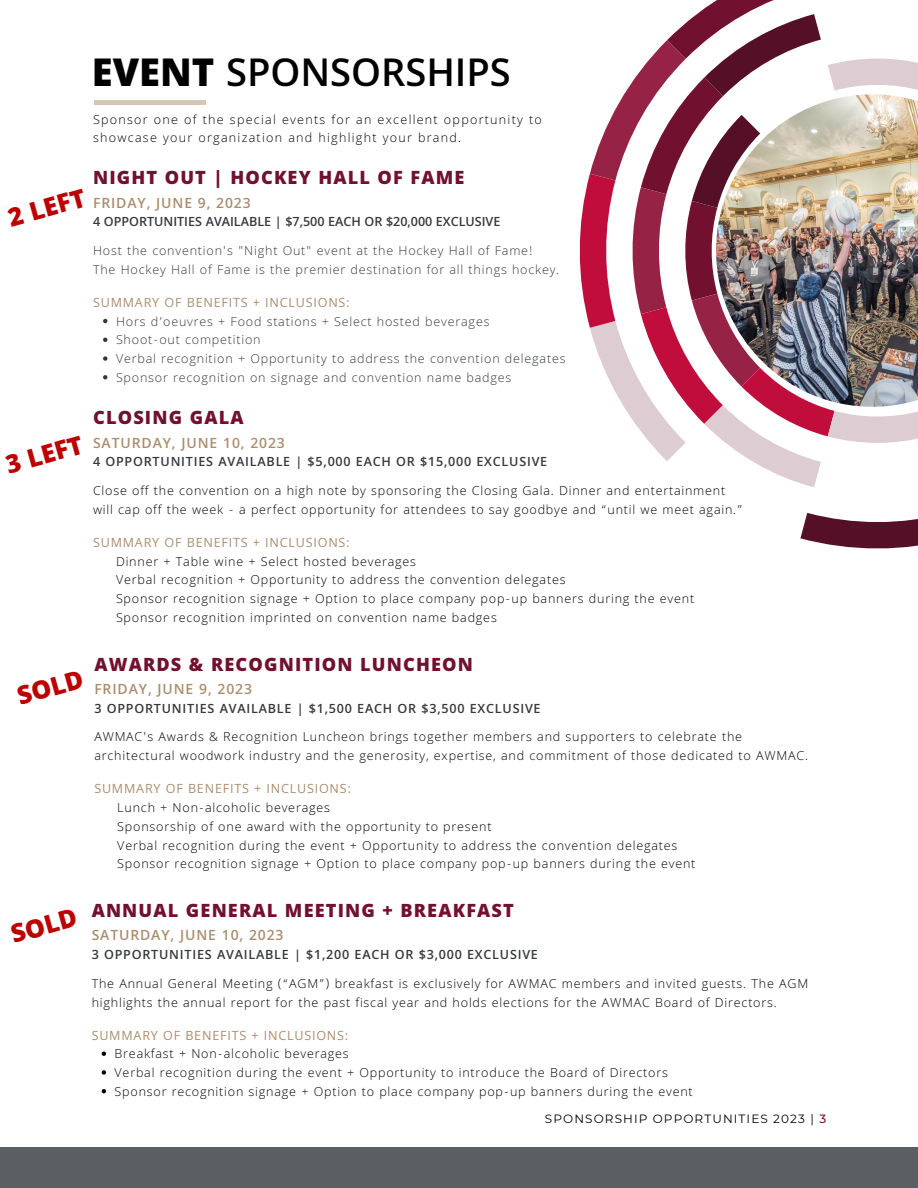
<style>
.page{position:relative;width:918px;height:1188px;background:#fff}
.page>*{position:absolute;margin:0;border:0;box-sizing:border-box;transform-origin:0 0}
.t1{font:600 40.95px "Khula";color:#000}
.t2{font:800 27px "Khula";color:#bd0000}
.t3{font:800 19.5px "Khula";letter-spacing:.06em;color:#72112f}
.t4{font:600 15px "Khula";letter-spacing:.06em;color:#aa8d6e}
.t5{font:300 13.5px/18.8px "Khula";letter-spacing:.06em;color:#000}
.t6{font:300 13.5px/18.8px "Khula";letter-spacing:.06em;color:#33383a}
.t7{font:600 13.5px "Khula";letter-spacing:.06em;color:#33383a}
.t8{font:13.5px "Khula";letter-spacing:.06em;color:#aa8d6e}
.t9{font:300 13.5px/18px "Khula";letter-spacing:.095em;color:#000}
.t10{font:600 13.5px "Khula";color:#33383a}
.t11{font:12px "Montserrat";letter-spacing:.095em;color:#000}
.s1{font-weight:800}
.s2{font-weight:500;color:#72112f}
</style>
<div class="page">
<div style="left:0;top:1148px;width:918px;height:40px;background:#5b5f61"></div>
<svg style="left:800px;top:513px;width:118px;height:36px"></svg>
<svg style="left:579px;top:0;width:339px;height:487px"></svg>
<img style="left:716px;top:94px;width:202px;height:313px">
<hr style="left:94px;top:100px;width:112px;height:4px;background:#d5c6b7">
<svg style="left:103px;top:319px;width:4px;height:4px"></svg>
<svg style="left:103px;top:338px;width:4px;height:4px"></svg>
<svg style="left:103px;top:356px;width:4px;height:5px"></svg>
<svg style="left:103px;top:375px;width:4px;height:4px"></svg>
<svg style="left:102px;top:1052px;width:4px;height:4px"></svg>
<svg style="left:102px;top:1070px;width:4px;height:5px"></svg>
<svg style="left:102px;top:1089px;width:4px;height:4px"></svg>
<h1 class="t1" style="left:92px;top:48px;width:421px"><span class="s1">EVENT</span> SPONSORSHIPS</h1>
<p class="t9" style="left:93px;top:110px;width:450px">Sponsor one of the special events for an excellent opportunity to showcase your organization and highlight your brand.</p>
<h3 class="t3" style="left:93px;top:166px;width:373px">NIGHT OUT | HOCKEY HALL OF FAME</h3>
<p class="t4" style="left:93px;top:194px;width:159px">FRIDAY, JUNE 9, 2023</p>
<p class="t10" style="left:93px;top:214px;width:409px">4 OPPORTUNITIES AVAILABLE | $7,500 EACH OR $20,000 EXCLUSIVE</p>
<p class="t6" style="left:93px;top:241px;width:468px">Host the convention's "Night Out" event at the Hockey Hall of Fame!<br>The Hockey Hall of Fame is the premier destination for all things hockey.</p>
<p class="t8" style="left:93px;top:294px;width:258px">SUMMARY OF BENEFITS + INCLUSIONS:</p>
<h2 class="t2" style="left:4px;top:203px;width:80px;rotate:-16deg">2 LEFT</h2>
<p class="t6" style="left:116px;top:312px;width:451px">Hors d’oeuvres + Food stations + Select hosted beverages<br>Shoot-out competition<br>Verbal recognition + Opportunity to address the convention delegates Sponsor recognition on signage and convention name badges</p>
<h2 class="t2" style="left:2px;top:450px;width:80px;rotate:-16deg">3 LEFT</h2>
<h3 class="t3" style="left:93px;top:406px;width:152px">CLOSING GALA</h3>
<p class="t4" style="left:93px;top:434px;width:193px">SATURDAY, JUNE 10, 2023</p>
<p class="t7" style="left:93px;top:454px;width:456px">4 OPPORTUNITIES AVAILABLE | $5,000 EACH OR $15,000 EXCLUSIVE</p>
<p class="t5" style="left:93px;top:481px;width:651px">Close off the convention on a high note by sponsoring the Closing Gala. Dinner and entertainment will cap off the week - a perfect opportunity for attendees to say goodbye and “until we meet again.”</p>
<p class="t8" style="left:93px;top:534px;width:258px">SUMMARY OF BENEFITS + INCLUSIONS:</p>
<p class="t5" style="left:116px;top:552px;width:580px">Dinner + Table wine + Select hosted beverages<br>Verbal recognition + Opportunity to address the convention delegates<br>Sponsor recognition signage + Option to place company pop-up banners during the event Sponsor recognition imprinted on convention name badges</p>
<h2 class="t2" style="left:13px;top:681px;width:69px;rotate:-16deg">SOLD</h2>
<h3 class="t3" style="left:94px;top:653px;width:380px">AWARDS &amp; RECOGNITION LUNCHEON</h3>
<p class="t4" style="left:94px;top:680px;width:159px">FRIDAY, JUNE 9, 2023</p>
<p class="t7" style="left:94px;top:700px;width:448px">3 OPPORTUNITIES AVAILABLE | $1,500 EACH OR $3,500 EXCLUSIVE</p>
<p class="t5" style="left:94px;top:727px;width:715px">AWMAC's Awards &amp; Recognition Luncheon brings together members and supporters to celebrate the architectural woodwork industry and the generosity, expertise, and commitment of those dedicated to AWMAC.</p>
<p class="t8" style="left:94px;top:781px;width:258px">SUMMARY OF BENEFITS + INCLUSIONS:</p>
<p class="t5" style="left:117px;top:798px;width:580px">Lunch + Non-alcoholic beverages<br>Sponsorship of one award with the opportunity to present<br>Verbal recognition during the event + Opportunity to address the convention delegates Sponsor recognition signage + Option to place company pop-up banners during the event</p>
<h2 class="t2" style="left:7px;top:919px;width:69px;rotate:-16deg">SOLD</h2>
<h3 class="t3" style="left:92px;top:899px;width:424px">ANNUAL GENERAL MEETING + BREAKFAST</h3>
<p class="t4" style="left:92px;top:926px;width:193px">SATURDAY, JUNE 10, 2023</p>
<p class="t7" style="left:92px;top:946px;width:448px">3 OPPORTUNITIES AVAILABLE | $1,200 EACH OR $3,000 EXCLUSIVE</p>
<p class="t5" style="left:92px;top:974px;width:718px">The Annual General Meeting (“AGM”) breakfast is exclusively for AWMAC members and invited guests. The AGM highlights the annual report for the past fiscal year and holds elections for the AWMAC Board of Directors.</p>
<p class="t8" style="left:92px;top:1027px;width:258px">SUMMARY OF BENEFITS + INCLUSIONS:</p>
<p class="t5" style="left:115px;top:1044px;width:580px">Breakfast + Non-alcoholic beverages<br>Verbal recognition during the event + Opportunity to introduce the Board of Directors<br>Sponsor recognition signage + Option to place company pop-up banners during the event</p>
<p class="t11" style="left:545px;top:1111px;width:283px">SPONSORSHIP OPPORTUNITIES 2023 | <span class="s2">3</span></p>
</div>
